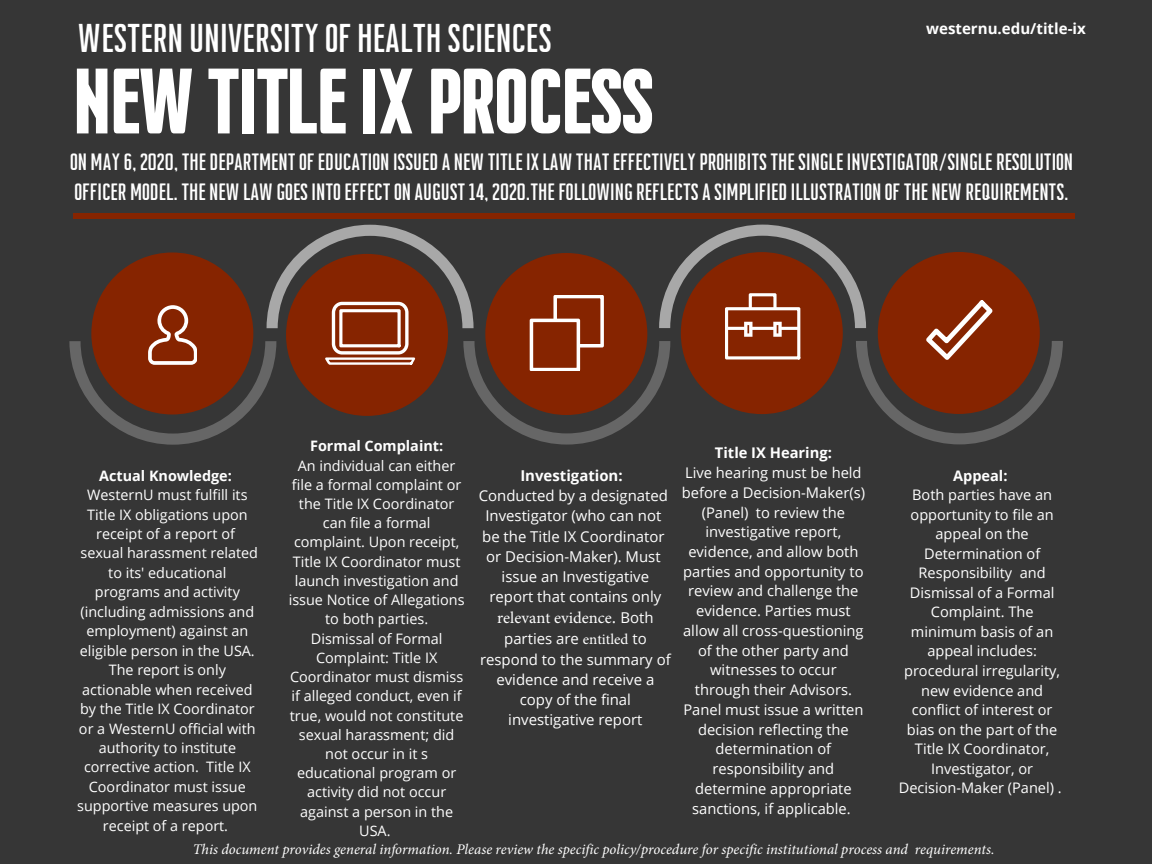
<style>
.page{position:relative;width:1152px;height:864px;background:#363636}
.page>*{position:absolute;margin:0;border:0;box-sizing:border-box;transform-origin:0 0}
.t1{font:700 84px "Cooperative";color:#fff}
.t2{font:36px "Cooperative";color:#fff}
.t3{font:21.15px/29.5px "Cooperative";color:#fff}
.t4{font:16.5px "Minion Pro";color:#fff}
.t5{font:700 15.15px "Open Sans";color:#fff}
.t6{font:15px/20.1px "Open Sans";color:#fff;text-align:center}
.t7{font:700 15px "Open Sans";color:#fff}
.t8{font:14.7px/19.8px "Open Sans";color:#fff;text-align:center}
.t9{font:italic 14.7px "Minion Pro";color:#fff}
.t10{font:700 14.7px "Open Sans";color:#fff}
.t11{font:14.55px/19.5px "Open Sans";color:#fff;text-align:center}
.t12{font:700 14.55px "Open Sans";color:#fff}
.t13{font:14.4px/19.2px "Open Sans";color:#fff;text-align:center}
.t14{font:700 14.4px "Open Sans";color:#fff}
.s1{font-family:"Open Sans"}
.s2{font-family:"Open Sans";font-size:15px}
.s3{font-family:"Minion Pro"}
</style>
<div class="page">
<div style="left:73px;top:213px;width:1001px;height:6px;background:#862400"></div>
<svg style="left:69px;top:225px;width:994px;height:220px"></svg>
<h2 class="t2" style="left:78px;top:16px;width:475px">WESTERN UNIVERSITY OF HEALTH SCIENCES</h2>
<h1 class="t1" style="left:74px;top:49px;width:581px">NEW TITLE IX PROCESS</h1>
<p class="t5" style="left:926px;top:18px;width:161px">westernu.edu/title-ix</p>
<p class="t3" style="left:70px;top:147px;width:1005px">ON MAY 6, 2020, THE DEPARTMENT OF EDUCATION ISSUED A NEW TITLE IX LAW THAT EFFECTIVELY PROHIBITS THE SINGLE INVESTIGATOR/SINGLE RESOLUTION<br>OFFICER MODEL. THE NEW LAW GOES INTO EFFECT ON AUGUST 14, 2020.THE FOLLOWING REFLECTS A SIMPLIFIED ILLUSTRATION OF THE NEW REQUIREMENTS.</p>
<p class="t14" style="left:99px;top:465px;width:134px">Actual Knowledge:</p>
<p class="t13" style="left:77px;top:485px;width:182px">WesternU must fulfill its<br>Title IX obligations upon receipt of a report of sexual harassment related to its' educational programs and activity (including admissions and employment) against an eligible person in the USA.<br>The report is only actionable when received by the Title IX Coordinator or a WesternU official with authority to institute corrective action. Title IX<br>Coordinator must issue supportive measures upon receipt of a report.</p>
<p class="t14" style="left:310px;top:436px;width:135px">Formal Complaint:</p>
<p class="t13" style="left:289px;top:455px;width:177px">An individual can either file a formal complaint or the Title IX Coordinator can file a formal complaint. Upon receipt,<br>Title IX Coordinator must launch investigation and issue Notice of Allegations to both parties.<br>Dismissal of Formal<br>Complaint: Title IX<br>Coordinator must dismiss if alleged conduct, even if true, would not constitute sexual harassment; did not occur in it s educational program or activity did not occur against a person in the<br>USA.</p>
<p class="t7" style="left:520px;top:465px;width:104px">Investigation:</p>
<p class="t6" style="left:479px;top:485px;width:191px">Conducted by a designated<br>Investigator (who can not be the Title IX Coordinator or Decision-Maker). Must issue an Investigative report that contains only</p>
<p class="t4" style="left:497px;top:607px;width:158px">relevant evidence<span class="s1">.</span> <span class="s2">Both</span></p>
<p class="t6" style="left:480px;top:628px;width:192px">parties are <span class="s3">entitled</span> to respond to the summary of evidence and receive a copy of the final investigative report</p>
<p class="t10" style="left:715px;top:443px;width:118px">Title IX Hearing:</p>
<p class="t8" style="left:682px;top:462px;width:185px">Live hearing must be held before a Decision-Maker(s) (Panel) to review the investigative report, evidence, and allow both parties and opportunity to review and challenge the evidence. Parties must allow all cross-questioning of the other party and witnesses to occur through their Advisors.<br>Panel must issue a written decision reflecting the determination of responsibility and determine appropriate sanctions, if applicable.</p>
<p class="t12" style="left:953px;top:465px;width:56px">Appeal:</p>
<p class="t11" style="left:899px;top:485px;width:164px">Both parties have an opportunity to file an appeal on the<br>Determination of<br>Responsibility and<br>Dismissal of a Formal<br>Complaint. The minimum basis of an appeal includes: procedural irregularity, new evidence and conflict of interest or bias on the part of the<br>Title IX Coordinator,<br>Investigator, or<br>Decision-Maker (Panel) .</p>
<p class="t9" style="left:193px;top:839px;width:803px">This document provides general information. Please review the specific policy/procedure for specific institutional process and requirements.</p>
</div>
